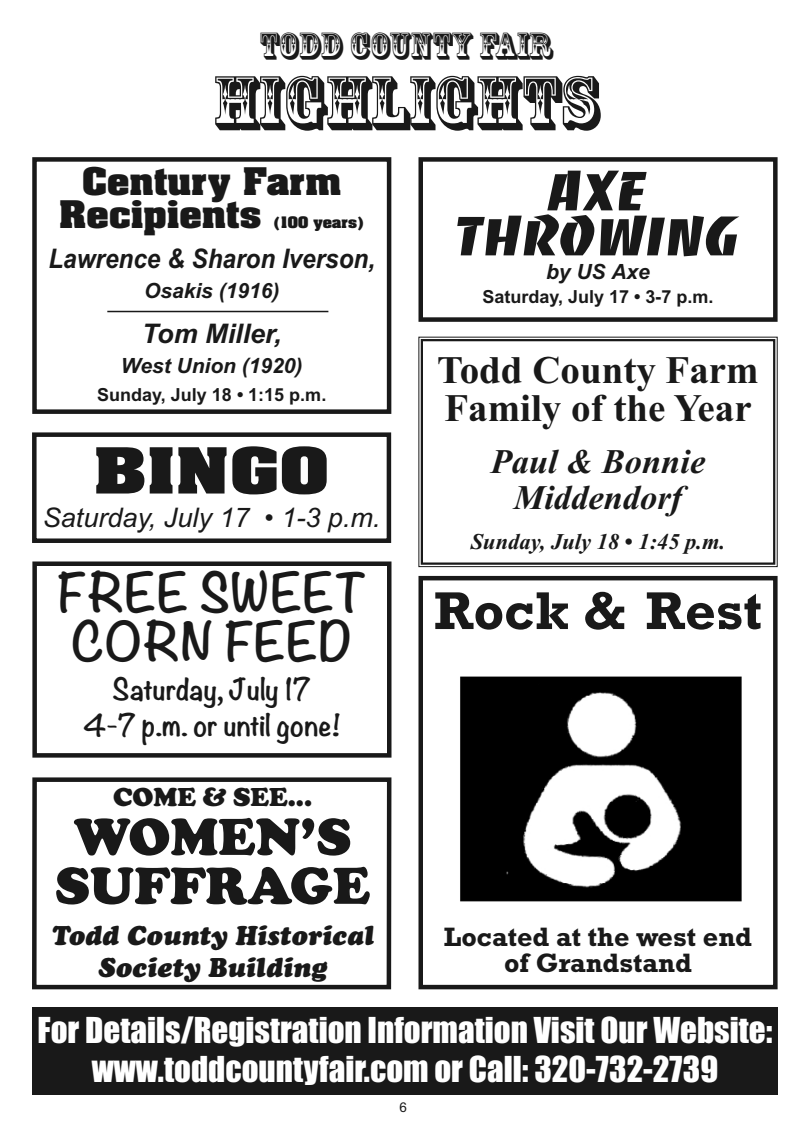
<style>
.page{position:relative;width:810px;height:1134px;background:#fff}
.page>*{position:absolute;margin:0;border:0;box-sizing:border-box;transform-origin:0 0}
.t1{font:72px "Rosewood Std";color:#191919}
.t2{font:900 54px/48.9px "Cooper";color:#191919;text-align:center}
.t3{font:54px/45px "Banco";color:#191919;text-align:center;scale:1.11 1}
.t4{font:700 54px "Rockwell";color:#191919}
.t5{font:700 54px "Aachen";color:#191919;scale:1.3 1}
.t6{font:700 48px/48.9px "Noteworthy";color:#191919;text-align:center}
.t7{font:700 39px/38.4px "Times New Roman";color:#191919}
.t8{font:36px "Rosewood Std";color:#191919}
.t9{font:italic 700 34.5px/36px "Times New Roman";color:#191919;text-align:center}
.t10{font:33px/39.6px "Impact";color:#fff;text-align:center}
.t11{font:700 32.4px/33px "Aachen";color:#191919;scale:1.11 1}
.t12{font:italic 900 27px/31.5px "Cooper";color:#191919;text-align:center}
.t13{font:700 27px/36px "Noteworthy";color:#191919;text-align:center}
.t14{font:700 27px/26.4px "Rockwell";color:#191919;text-align:center}
.t15{font:italic 27px "Arial";color:#191919}
.t16{font:italic 700 27px "Arial";color:#191919;scale:.9 1}
.t17{font:900 27px "Cooper";color:#191919}
.t18{font:italic 700 27px "Arial";color:#191919}
.t19{font:italic 700 22.5px "Times New Roman";color:#191919}
.t20{font:italic 700 21px "Arial";color:#191919}
.t21{font:700 18px "Arial";color:#191919}
.t22{font:700 13.5px "Aachen";color:#191919;scale:1.11 1}
.t23{font:13.5px "Arial";color:#191919}
</style>
<div class="page">
<div style="left:32px;top:432px;width:359px;height:111px;border:4px solid #191919"></div>
<div style="left:32px;top:561px;width:360px;height:197px;border:4px solid #191919"></div>
<div style="left:32px;top:1008px;width:746px;height:87px;background:#191919"></div>
<div style="left:32px;top:777px;width:359px;height:212px;border:4px solid #191919"></div>
<div style="left:418px;top:157px;width:360px;height:165px;border:4px solid #191919"></div>
<div style="left:419px;top:337px;width:359px;height:230px;border:1px solid #191919"></div>
<div style="left:421px;top:339px;width:354px;height:226px;border:2px solid #191919"></div>
<div style="left:418px;top:576px;width:360px;height:413px;border:4px solid #191919"></div>
<img style="left:460px;top:676px;width:282px;height:226px">
<div style="left:32px;top:157px;width:359px;height:257px;border:4px solid #191919"></div>
<hr style="left:107px;top:311px;width:221px;height:1px;background:#191919">
<p class="t8" style="left:259px;top:23px;width:295px">TODD COUNTY FAIR</p>
<h1 class="t1" style="left:213px;top:56px;width:387px">HIGHLIGHTS</h1>
<p class="t11" style="left:59px;top:169px;width:256px;text-indent:23px">Century Farm<br>Recipients</p>
<p class="t22" style="left:274px;top:217px;width:83px">(100 years)</p>
<p class="t16" style="left:48px;top:243px;width:365px">Lawrence &amp; Sharon Iverson,</p>
<p class="t20" style="left:144px;top:279px;width:137px">Osakis (1916)</p>
<p class="t18" style="left:142px;top:318px;width:142px">Tom Miller,</p>
<p class="t20" style="left:121px;top:354px;width:183px">West Union (1920)</p>
<p class="t21" style="left:97px;top:385px;width:231px">Sunday, July 18 • 1:15 p.m.</p>
<h2 class="t5" style="left:94px;top:447px;width:183px">BINGO</h2>
<p class="t15" style="left:43px;top:501px;width:339px">Saturday, July 17 • 1-3 p.m.</p>
<h3 class="t6" style="left:57px;top:575px;width:311px">FREE SWEET<br>CORN FEED</h3>
<p class="t13" style="left:83px;top:675px;width:259px">Saturday, July 17<br>4-7 p.m. or until gone!</p>
<p class="t17" style="left:113px;top:781px;width:201px">COME &amp; SEE...</p>
<h2 class="t2" style="left:55px;top:812px;width:317px">WOMEN’S<br>SUFFRAGE</h2>
<p class="t12" style="left:51px;top:922px;width:324px">Todd County Historical<br>Society Building</p>
<h2 class="t3" style="left:455px;top:169px;width:259px">AXE<br>THROWING</h2>
<p class="t20" style="left:546px;top:260px;width:105px">by US Axe</p>
<p class="t21" style="left:483px;top:287px;width:233px">Saturday, July 17 • 3-7 p.m.</p>
<p class="t7" style="left:437px;top:350px;width:323px">Todd County Farm<br>Family of the Year</p>
<p class="t9" style="left:491px;top:443px;width:216px">Paul &amp; Bonnie<br>Middendorf</p>
<p class="t19" style="left:471px;top:528px;width:256px">Sunday, July 18 • 1:45 p.m.</p>
<h2 class="t4" style="left:434px;top:592px;width:329px">Rock &amp; Rest</h2>
<p class="t14" style="left:444px;top:926px;width:310px">Located at the west end of Grandstand</p>
<p class="t10" style="left:38px;top:1012px;width:736px">For Details/Registration Information Visit Our Website: www.toddcountyfair.com or Call: 320-732-2739</p>
<p class="t23" style="left:399px;top:1100px;width:9px">6</p>
</div>
